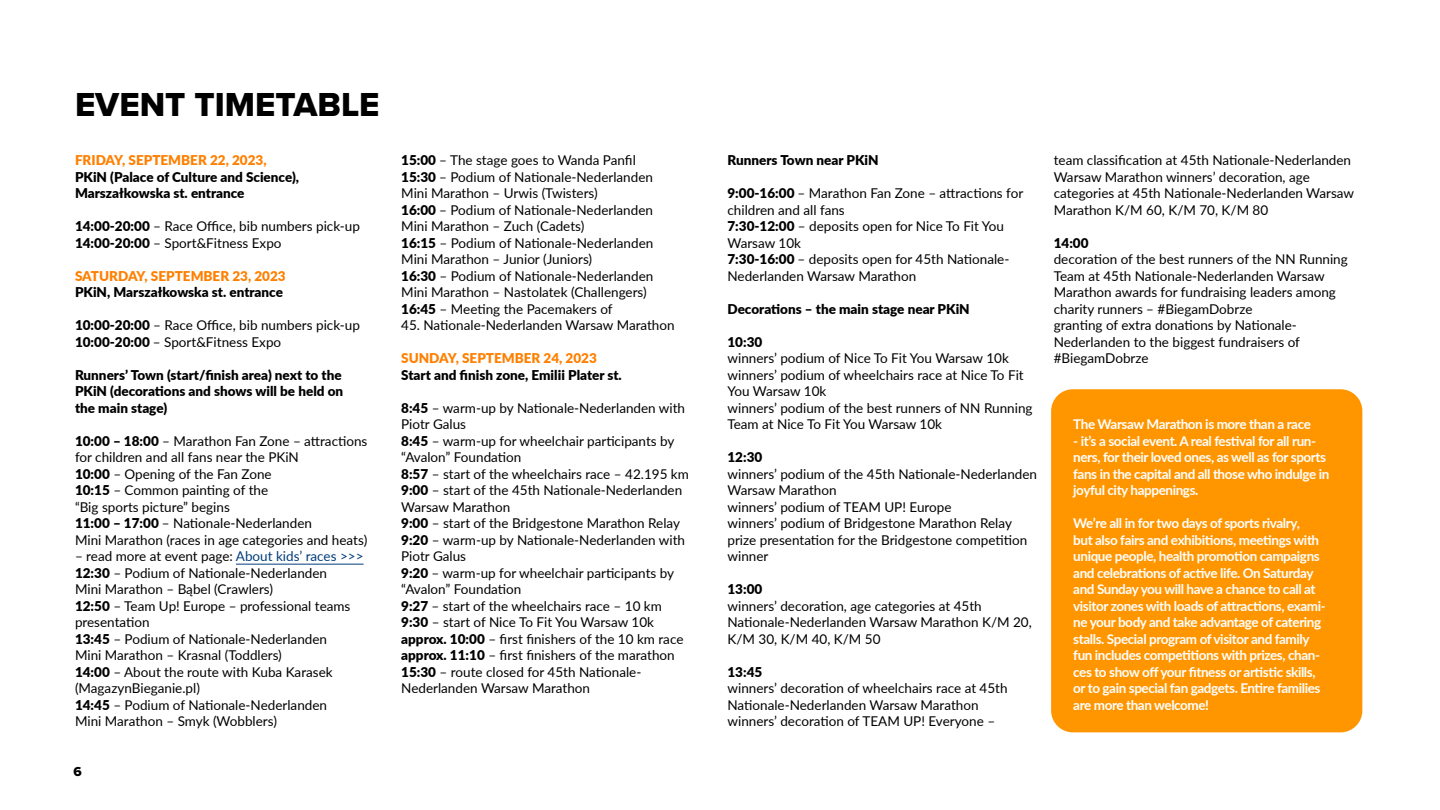
<style>
.page{position:relative;width:1440px;height:810px;background:#fff}
.page>*{position:absolute;margin:0;border:0;box-sizing:border-box;transform-origin:0 0}
.t1{font:34.5px "Proxima Nova Extrabld";color:#000}
.t2{font:13.5px/16.5px "Lato";color:#000}
.t3{font:700 13.5px/16.5px "Lato";letter-spacing:-.03em;color:#fff}
.t4{font:900 13.5px/16.5px "Lato";color:#000}
.t5{font:900 13.5px "Lato";color:#ff8000}
.t6{font:13.5px "Proxima Nova Extrabld";color:#000}
.s1{font-weight:900}
.s2{color:#003d7c}
</style>
<div class="page">
<hr style="left:236px;top:564px;width:128px;height:1px;background:#003d7c">
<div style="left:1051px;top:389px;width:311px;height:343px;background:#ff9600;border-radius:22px"></div>
<p class="t1" style="left:75px;top:83px;width:306px">EVENT TIMETABLE</p>
<p class="t5" style="left:75px;top:150px;width:193px">FRIDAY, SEPTEMBER 22, 2023,</p>
<p class="t4" style="left:75px;top:168px;width:226px">PKiN (Palace of Culture and Science),<br>Marszałkowska st. entrance</p>
<p class="t2" style="left:75px;top:217px;width:286px"><span class="s1">14:00-20:00</span> – Race Office, bib numbers pick-up</p>
<p class="t2" style="left:75px;top:234px;width:208px"><span class="s1">14:00-20:00</span> – Sport&amp;Fitness Expo</p>
<p class="t5" style="left:75px;top:265px;width:212px">SATURDAY, SEPTEMBER 23, 2023</p>
<p class="t4" style="left:75px;top:283px;width:210px">PKiN, Marszałkowska st. entrance</p>
<p class="t2" style="left:75px;top:316px;width:286px"><span class="s1">10:00-20:00</span> – Race Office, bib numbers pick-up</p>
<p class="t2" style="left:75px;top:333px;width:208px"><span class="s1">10:00-20:00</span> – Sport&amp;Fitness Expo</p>
<p class="t4" style="left:75px;top:366px;width:270px;text-align:justify">Runners’ Town (start/finish area) next to the PKiN (decorations and shows will be held on the main stage)</p>
<p class="t2" style="left:75px;top:432px;width:294px"><span class="s1">10:00 – 18:00</span> – Marathon Fan Zone – attractions for children and all fans near the PKiN</p>
<p class="t2" style="left:75px;top:465px;width:198px"><span class="s1">10:00</span> – Opening of the Fan Zone</p>
<p class="t2" style="left:75px;top:481px;width:195px"><span class="s1">10:15</span> – Common painting of the “Big sports picture” begins</p>
<p class="t2" style="left:75px;top:514px;width:294px"><span class="s1">11:00 – 17:00</span> – Nationale-Nederlanden<br>Mini Marathon (races in age categories and heats)</p>
<p class="t2" style="left:75px;top:547px;width:290px">– read more at event page: <span class="s2">About kids’ races &gt;&gt;&gt;</span></p>
<p class="t2" style="left:75px;top:564px;width:254px"><span class="s1">12:30</span> – Podium of Nationale-Nederlanden<br>Mini Marathon – Bąbel (Crawlers)</p>
<p class="t2" style="left:75px;top:597px;width:277px"><span class="s1">12:50</span> – Team Up! Europe – professional teams presentation</p>
<p class="t2" style="left:75px;top:630px;width:254px"><span class="s1">13:45</span> – Podium of Nationale-Nederlanden<br>Mini Marathon – Krasnal (Toddlers)</p>
<p class="t2" style="left:75px;top:663px;width:259px"><span class="s1">14:00</span> – About the route with Kuba Karasek (MagazynBieganie.pl)</p>
<p class="t2" style="left:75px;top:696px;width:254px"><span class="s1">14:45</span> – Podium of Nationale-Nederlanden<br>Mini Marathon – Smyk (Wobblers)</p>
<p class="t6" style="left:74px;top:764px;width:10px">6</p>
<p class="t2" style="left:401px;top:151px;width:236px"><span class="s1">15:00</span> – The stage goes to Wanda Panfil</p>
<p class="t2" style="left:401px;top:168px;width:253px"><span class="s1">15:30</span> – Podium of Nationale-Nederlanden<br>Mini Marathon – Urwis (Twisters)</p>
<p class="t2" style="left:401px;top:201px;width:253px"><span class="s1">16:00</span> – Podium of Nationale-Nederlanden<br>Mini Marathon – Zuch (Cadets)</p>
<p class="t2" style="left:401px;top:234px;width:254px"><span class="s1">16:15</span> – Podium of Nationale-Nederlanden<br>Mini Marathon – Junior (Juniors)</p>
<p class="t2" style="left:401px;top:267px;width:254px"><span class="s1">16:30</span> – Podium of Nationale-Nederlanden<br>Mini Marathon – Nastolatek (Challengers)</p>
<p class="t2" style="left:401px;top:300px;width:213px"><span class="s1">16:45</span> – Meeting the Pacemakers of</p>
<p class="t2" style="left:401px;top:316px;width:275px">45. Nationale-Nederlanden Warsaw Marathon</p>
<p class="t5" style="left:401px;top:348px;width:197px">SUNDAY, SEPTEMBER 24, 2023</p>
<p class="t4" style="left:401px;top:366px;width:222px">Start and finish zone, Emilii Plater st.</p>
<p class="t2" style="left:401px;top:399px;width:285px"><span class="s1">8:45</span> – warm-up by Nationale-Nederlanden with<br>Piotr Galus</p>
<p class="t2" style="left:401px;top:432px;width:275px"><span class="s1">8:45</span> – warm-up for wheelchair participants by “Avalon” Foundation</p>
<p class="t2" style="left:401px;top:465px;width:289px"><span class="s1">8:57</span> – start of the wheelchairs race – 42.195 km</p>
<p class="t2" style="left:401px;top:481px;width:283px"><span class="s1">9:00</span> – start of the 45th Nationale-Nederlanden<br>Warsaw Marathon</p>
<p class="t2" style="left:401px;top:514px;width:280px"><span class="s1">9:00</span> – start of the Bridgestone Marathon Relay</p>
<p class="t2" style="left:401px;top:531px;width:285px"><span class="s1">9:20</span> – warm-up by Nationale-Nederlanden with<br>Piotr Galus</p>
<p class="t2" style="left:401px;top:564px;width:274px"><span class="s1">9:20</span> – warm-up for wheelchair participants by “Avalon” Foundation</p>
<p class="t2" style="left:401px;top:597px;width:262px"><span class="s1">9:27</span> – start of the wheelchairs race – 10 km</p>
<p class="t2" style="left:401px;top:613px;width:254px"><span class="s1">9:30</span> – start of Nice To Fit You Warsaw 10k</p>
<p class="t2" style="left:401px;top:630px;width:284px"><span class="s1">approx. 10:00</span> – first finishers of the 10 km race</p>
<p class="t2" style="left:401px;top:646px;width:275px"><span class="s1">approx. 11:10</span> – first finishers of the marathon</p>
<p class="t2" style="left:401px;top:663px;width:242px"><span class="s1">15:30</span> – route closed for 45th Nationale-<br>Nederlanden Warsaw Marathon</p>
<p class="t4" style="left:728px;top:151px;width:153px">Runners Town near PKiN</p>
<p class="t2" style="left:728px;top:184px;width:297px"><span class="s1">9:00-16:00</span> – Marathon Fan Zone – attractions for children and all fans</p>
<p class="t2" style="left:728px;top:217px;width:278px"><span class="s1">7:30-12:00</span> – deposits open for Nice To Fit You<br>Warsaw 10k</p>
<p class="t2" style="left:728px;top:250px;width:283px"><span class="s1">7:30-16:00</span> – deposits open for 45th Nationale-<br>Nederlanden Warsaw Marathon</p>
<p class="t4" style="left:728px;top:300px;width:244px">Decorations – the main stage near PKiN</p>
<p class="t4" style="left:728px;top:333px;width:36px">10:30</p>
<p class="t2" style="left:728px;top:349px;width:283px">winners’ podium of Nice To Fit You Warsaw 10k</p>
<p class="t2" style="left:728px;top:366px;width:298px">winners’ podium of wheelchairs race at Nice To Fit<br>You Warsaw 10k</p>
<p class="t2" style="left:728px;top:399px;width:307px">winners’ podium of the best runners of NN Running<br>Team at Nice To Fit You Warsaw 10k</p>
<p class="t4" style="left:728px;top:448px;width:36px">12:30</p>
<p class="t2" style="left:728px;top:465px;width:311px">winners’ podium of the 45th Nationale-Nederlanden<br>Warsaw Marathon</p>
<p class="t2" style="left:728px;top:498px;width:226px">winners’ podium of TEAM UP! Europe</p>
<p class="t2" style="left:728px;top:514px;width:286px">winners’ podium of Bridgestone Marathon Relay</p>
<p class="t2" style="left:728px;top:531px;width:301px">prize presentation for the Bridgestone competition winner</p>
<p class="t4" style="left:728px;top:580px;width:36px">13:00</p>
<p class="t2" style="left:728px;top:597px;width:306px">winners’ decoration, age categories at 45th<br>Nationale-Nederlanden Warsaw Marathon K/M 20,<br>K/M 30, K/M 40, K/M 50</p>
<p class="t4" style="left:728px;top:663px;width:36px">13:45</p>
<p class="t2" style="left:728px;top:679px;width:282px">winners’ decoration of wheelchairs race at 45th<br>Nationale-Nederlanden Warsaw Marathon</p>
<p class="t2" style="left:728px;top:712px;width:269px">winners’ decoration of TEAM UP! Everyone –</p>
<p class="t2" style="left:1054px;top:151px;width:302px">team classification at 45th Nationale-Nederlanden Warsaw Marathon winners’ decoration, age categories at 45th Nationale-Nederlanden Warsaw Marathon K/M 60, K/M 70, K/M 80</p>
<p class="t4" style="left:1054px;top:234px;width:36px">14:00</p>
<p class="t2" style="left:1054px;top:250px;width:296px">decoration of the best runners of the NN Running Team at 45th Nationale-Nederlanden Warsaw Marathon awards for fundraising leaders among charity runners – #BiegamDobrze</p>
<p class="t2" style="left:1054px;top:316px;width:248px">granting of extra donations by Nationale-<br>Nederlanden to the biggest fundraisers of #BiegamDobrze</p>
<p class="t3" style="left:1073px;top:415px;width:239px">The Warsaw Marathon is more than a race</p>
<p class="t3" style="left:1073px;top:432px;width:258px">- it’s a social event. A real festival for all run&shy;ners, for their loved ones, as well as for sports fans in the capital and all those who indulge in joyful city happenings.</p>
<p class="t3" style="left:1073px;top:514px;width:254px">We’re all in for two days of sports rivalry,<br>but also fairs and exhibitions, meetings with unique people, health promotion campaigns and celebrations of active life. On Saturday and Sunday you will have a chance to call at visitor zones with loads of attractions, exami&shy;ne your body and take advantage of catering stalls. Special program of visitor and family fun includes competitions with prizes, chan&shy;ces to show off your fitness or artistic skills, or to gain special fan gadgets. Entire families are more than welcome!</p>
</div>
